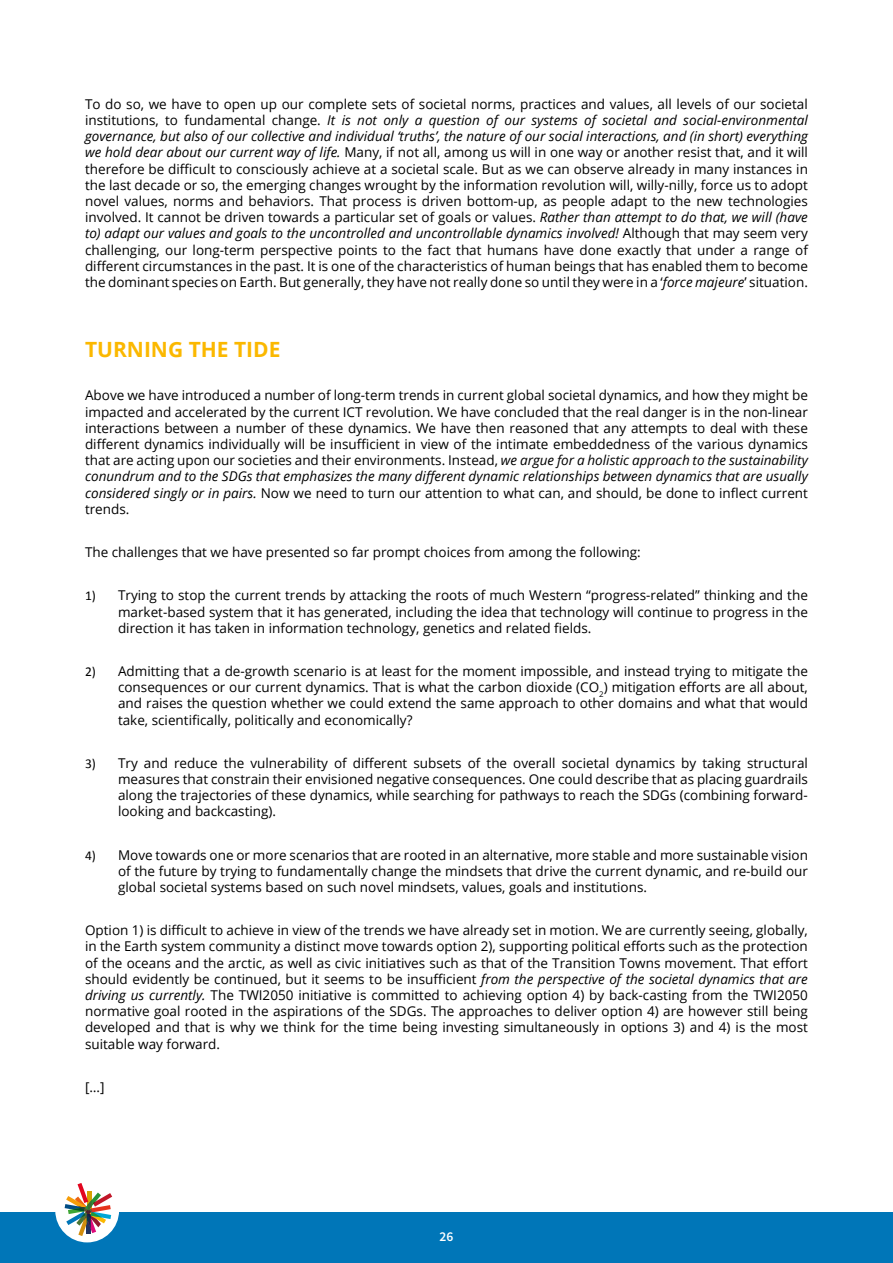
<style>
.page{position:relative;width:893px;height:1263px;background:#fff}
.page>*{position:absolute;margin:0;border:0;box-sizing:border-box;transform-origin:0 0}
.t1{font:700 21px "Open Sans";color:#fbb800}
.t2{font:13.5px/16.2px "Open Sans";color:#000;text-align:justify}
.t3{font:600 13.5px "Source Sans Pro";color:#fff}
.s1{font-style:italic}
.s2{font-family:"Calibri"}
</style>
<div class="page">
<div style="left:0;top:1212px;width:893px;height:51px;background:#0076b8"></div>
<div style="left:55px;top:1179px;width:64px;height:63px;background:#fff;border-radius:50%"></div>
<svg style="left:65px;top:1183px;width:47px;height:53px"></svg>
<p class="t2" style="left:85px;top:95px;width:724px">To do so, we have to open up our complete sets of societal norms, practices and values, all levels of our societal institutions, to fundamental change. <span class="s1">It is not only a question of our systems of societal and social-environmental governance, but also of our collective and individual ‘truths’, the nature of our social interactions, and (in short) everything we hold dear about our current way of life.</span> Many, if not all, among us will in one way or another resist that, and it will therefore be difficult to consciously achieve at a societal scale. But as we can observe already in many instances in the last decade or so, the emerging changes wrought by the information revolution will, willy-nilly, force us to adopt novel values, norms and behaviors. That process is driven bottom-up, as people adapt to the new technologies involved. It cannot be driven towards a particular set of goals or values. <span class="s1">Rather than attempt to do that, we will (have to) adapt our values and goals to the uncontrolled and uncontrollable dynamics involved!</span> Although that may seem very challenging, our long-term perspective points to the fact that humans have done exactly that under a range of different circumstances in the past. It is one of the characteristics of human beings that has enabled them to become the dominant species on Earth. But generally, they have not really done so until they were in a ‘<span class="s1">force majeure</span>’ situation.</p>
<h1 class="t1" style="left:85px;top:335px;width:197px">TURNING THE TIDE</h1>
<p class="t2" style="left:85px;top:387px;width:724px">Above we have introduced a number of long-term trends in current global societal dynamics, and how they might be impacted and accelerated by the current ICT revolution. We have concluded that the real danger is in the non-linear interactions between a number of these dynamics. We have then reasoned that any attempts to deal with these different dynamics individually will be insufficient in view of the intimate embeddedness of the various dynamics that are acting upon our societies and their environments. Instead, <span class="s1">we argue for a holistic approach to the sustainability conundrum and to the SDGs that emphasizes the many different dynamic relationships between dynamics that are usually considered singly or in pairs.</span> Now we need to turn our attention to what can, and should, be done to inflect current trends.</p>
<p class="t2" style="left:85px;top:544px;width:557px">The challenges that we have presented so far prompt choices from among the following:</p>
<p class="t2" style="left:118px;top:587px;width:691px;text-indent:-33px"><span class="s2">1)</span> Trying to stop the current trends by attacking the roots of much Western “progress-related” thinking and the market-based system that it has generated, including the idea that technology will continue to progress in the direction it has taken in information technology, genetics and related fields.</p>
<p class="t2" style="left:118px;top:662px;width:691px;text-indent:-33px"><span class="s2">2)</span> Admitting that a de-growth scenario is at least for the moment impossible, and instead trying to mitigate the consequences or our current dynamics. That is what the carbon dioxide (CO<sub>2</sub>) mitigation efforts are all about, and raises the question whether we could extend the same approach to other domains and what that would take, scientifically, politically and economically?</p>
<p class="t2" style="left:118px;top:754px;width:691px;text-indent:-33px"><span class="s2">3)</span> Try and reduce the vulnerability of different subsets of the overall societal dynamics by taking structural measures that constrain their envisioned negative consequences. One could describe that as placing guardrails along the trajectories of these dynamics, while searching for pathways to reach the SDGs (combining forward&shy;looking and backcasting).</p>
<p class="t2" style="left:118px;top:846px;width:691px;text-indent:-33px"><span class="s2">4)</span> Move towards one or more scenarios that are rooted in an alternative, more stable and more sustainable vision of the future by trying to fundamentally change the mindsets that drive the current dynamic, and re-build our global societal systems based on such novel mindsets, values, goals and institutions.</p>
<p class="t2" style="left:85px;top:922px;width:724px">Option 1) is difficult to achieve in view of the trends we have already set in motion. We are currently seeing, globally, in the Earth system community a distinct move towards option 2), supporting political efforts such as the protection of the oceans and the arctic, as well as civic initiatives such as that of the Transition Towns movement. That effort should evidently be continued, but it seems to be insufficient <span class="s1">from the perspective of the societal dynamics that are driving us currently.</span> The TWI2050 initiative is committed to achieving option 4) by back-casting from the TWI2050 normative goal rooted in the aspirations of the SDGs. The approaches to deliver option 4) are however still being developed and that is why we think for the time being investing simultaneously in options 3) and 4) is the most suitable way forward.</p>
<p class="t2" style="left:85px;top:1078px;width:21px">[…]</p>
<p class="t3" style="left:440px;top:1228px;width:15px">26</p>
</div>
